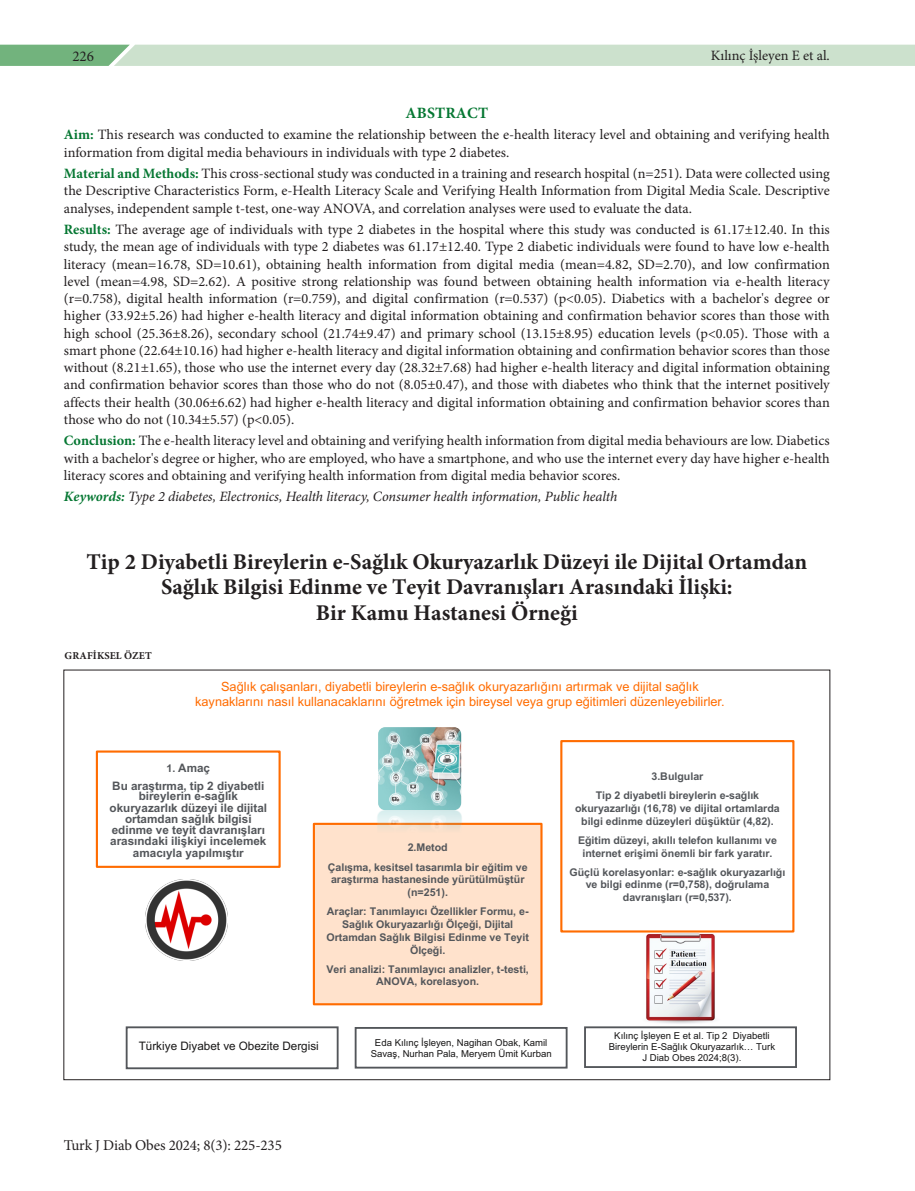
<style>
.page{position:relative;width:915px;height:1191px;background:#fff}
.page>*{position:absolute;margin:0;border:0;box-sizing:border-box;transform-origin:0 0}
.t1{font:700 22.5px/25.5px "Minion Pro";color:#231f20;text-align:center}
.t2{font:700 15.75px "Minion Pro";letter-spacing:.01em;color:#057732}
.t3{font:15px "Minion Pro";letter-spacing:-.01em;color:#231f20}
.t4{font:14.25px/17.2px "Minion Pro";color:#231f20;text-align:justify}
.t5{font:italic 14.25px "Minion Pro";letter-spacing:-.01em;color:#231f20}
.t6{font:12.75px/14.9px "Arial";letter-spacing:-.005em;color:#ff6c00;text-align:center}
.t7{font:700 11.7px/11.4px "Arial";color:#53565a;text-align:center}
.t8{font:11.7px "Arial";color:#181717}
.t9{font:700 10.65px/12.8px "Arial";letter-spacing:-.005em;color:#53565a;text-align:center}
.t10{font:700 10.5px "Minion Pro";letter-spacing:.01em;color:#231f20}
.t11{font:9.6px/11.1px "Arial";color:#181717;text-align:center}
.s1{font-weight:700;color:#057732}
.s2{font-size:10.65px}
.s3{font-style:inherit}
</style>
<div class="page">
<svg style="left:0;top:45px;width:915px;height:21px;background:#c0dbc3"></svg>
<div style="left:126px;top:1026px;width:212px;height:43px;border:2px solid #53565a"></div>
<div style="left:354px;top:1027px;width:213px;height:41px;border:2px solid #53565a"></div>
<div style="left:584px;top:1026px;width:212px;height:42px;border:2px solid #53565a"></div>
<div style="left:96px;top:750px;width:184px;height:118px;border:2px solid #ff6c00"></div>
<div style="left:314px;top:824px;width:227px;height:180px;background:#ffe2cc"></div>
<div style="left:313px;top:822px;width:229px;height:183px;border:2px solid #ff6c00"></div>
<div style="left:560px;top:740px;width:234px;height:192px;border:2px solid #ff6c00"></div>
<img style="left:377px;top:727px;width:85px;height:102px">
<img style="left:378px;top:727px;width:83px;height:83px;border-radius:7px">
<img style="left:146px;top:879px;width:81px;height:81px">
<img style="left:646px;top:933px;width:69px;height:91px">
<p class="t3" style="left:72px;top:46px;width:23px">226</p>
<p class="t4" style="left:710px;top:47px;width:120px">Kılınç İşleyen E et al.</p>
<p class="t2" style="left:405px;top:102px;width:84px">ABSTRACT</p>
<p class="t4" style="left:64px;top:126px;width:767px"><span class="s1">Aim:</span> This research was conducted to examine the relationship between the e-health literacy level and obtaining and verifying health information from digital media behaviours in individuals with type 2 diabetes.</p>
<p class="t4" style="left:64px;top:165px;width:767px"><span class="s1">Material and Methods:</span> This cross-sectional study was conducted in a training and research hospital (n=251). Data were collected using the Descriptive Characteristics Form, e-Health Literacy Scale and Verifying Health Information from Digital Media Scale. Descriptive analyses, independent sample t-test, one-way ANOVA, and correlation analyses were used to evaluate the data.</p>
<p class="t4" style="left:64px;top:221px;width:767px"><span class="s1">Results:</span> The average age of individuals with type 2 diabetes in the hospital where this study was conducted is 61.17±12.40. In this study, the mean age of individuals with type 2 diabetes was 61.17±12.40. Type 2 diabetic individuals were found to have low e-health literacy (mean=16.78, SD=10.61), obtaining health information from digital media (mean=4.82, SD=2.70), and low confirmation level (mean=4.98, SD=2.62). A positive strong relationship was found between obtaining health information via e-health literacy (r=0.758), digital health information (r=0.759), and digital confirmation (r=0.537) (p&lt;0.05). Diabetics with a bachelor's degree or higher (33.92±5.26) had higher e-health literacy and digital information obtaining and confirmation behavior scores than those with high school (25.36±8.26), secondary school (21.74±9.47) and primary school (13.15±8.95) education levels (p&lt;0.05). Those with a smart phone (22.64±10.16) had higher e-health literacy and digital information obtaining and confirmation behavior scores than those without (8.21±1.65), those who use the internet every day (28.32±7.68) had higher e-health literacy and digital information obtaining and confirmation behavior scores than those who do not (8.05±0.47), and those with diabetes who think that the internet positively affects their health (30.06±6.62) had higher e-health literacy and digital information obtaining and confirmation behavior scores than those who do not (10.34±5.57) (p&lt;0.05).</p>
<p class="t4" style="left:64px;top:432px;width:767px"><span class="s1">Conclusion:</span> The e-health literacy level and obtaining and verifying health information from digital media behaviours are low. Diabetics with a bachelor's degree or higher, who are employed, who have a smartphone, and who use the internet every day have higher e-health literacy scores and obtaining and verifying health information from digital media behavior scores.</p>
<p class="t5" style="left:64px;top:487px;width:554px"><span class="s1">Keywords:</span> Type 2 diabetes, Electronics, Health literacy, Consumer health information, Public health</p>
<p class="t1" style="left:86px;top:548px;width:722px">Tip 2 Diyabetli Bireylerin e-Sağlık Okuryazarlık Düzeyi ile Dijital Ortamdan<br>Sağlık Bilgisi Edinme ve Teyit Davranışları Arasındaki İlişki:</p>
<p class="t1" style="left:316px;top:599px;width:263px">Bir Kamu Hastanesi Örneği</p>
<p class="t10" style="left:65px;top:648px;width:89px">GRAFIKSEL ÖZET</p>
<p class="t6" style="left:195px;top:679px;width:531px">Sağlık çalışanları, diyabetli bireylerin e-sağlık okuryazarlığını artırmak ve dijital sağlık kaynaklarını nasıl kullanacaklarını öğretmek için bireysel veya grup eğitimleri düzenleyebilirler.</p>
<p class="t7" style="left:112px;top:758px;width:154px;line-height:18.1px"><span class="s2">1.</span> Amaç<br>Bu araştırma, tip 2 diyabetli</p>
<p class="t7" style="left:109px;top:790px;width:159px">bireylerin e-sağlık okuryazarlık düzeyi ile dijital ortamdan sağlık bilgisi edinme ve teyit davranışları</p>
<p class="t7" style="left:110px;top:835px;width:158px">arasındaki ilişkiyi incelemek amacıyla yapılmıştır</p>
<p class="t9" style="left:328px;top:838px;width:201px;line-height:19.2px">2.Metod<br>Çalışma, kesitsel tasarımla bir eğitim ve</p>
<p class="t9" style="left:331px;top:873px;width:195px">araştırma hastanesinde yürütülmüştür (n=251).</p>
<p class="t9" style="left:326px;top:905px;width:204px">Araçlar: Tanımlayıcı Özellikler Formu, e-<br>Sağlık Okuryazarlığı Ölçeği, Dijital<br>Ortamdan Sağlık Bilgisi Edinme ve Teyit<br>Ölçeği.</p>
<p class="t9" style="left:326px;top:962px;width:204px">Veri analizi: Tanımlayıcı analizler, t-testi,<br>ANOVA, korelasyon.</p>
<p class="t9" style="left:595px;top:766px;width:165px;line-height:19.2px">3.Bulgular<br>Tip 2 diyabetli bireylerin e-sağlık</p>
<p class="t9" style="left:575px;top:802px;width:206px">okuryazarlığı (16,78) ve dijital ortamlarda bilgi edinme düzeyleri düşüktür (4,82).</p>
<p class="t9" style="left:578px;top:833px;width:200px">Eğitim düzeyi, akıllı telefon kullanımı ve internet erişimi önemli bir fark yaratır.</p>
<p class="t9" style="left:569px;top:865px;width:217px">Güçlü korelasyonlar: e-sağlık okuryazarlığı ve bilgi edinme (r=0,758), doğrulama davranışları (r=0,537).</p>
<p class="t8" style="left:139px;top:1038px;width:182px">Türkiye Diyabet ve Obezite Dergisi</p>
<p class="t11" style="left:370px;top:1036px;width:182px;line-height:11.7px">Eda Kılınç İşleyen, Nagihan Obak, Kamil<br>Savaş, Nurhan Pala, Meryem Ümit Kurban</p>
<p class="t11" style="left:608px;top:1029px;width:168px">Kılınç İşleyen E et al. Tip 2 Diyabetli<br>Bireylerin E-Sağlık Okuryazarlık… Turk<br>J Diab Obes 2024;<span class="s3">8(3).</span></p>
<p class="t3" style="left:64px;top:1134px;width:219px">Turk J Diab Obes 2024; 8(3): 225-235</p>
</div>
